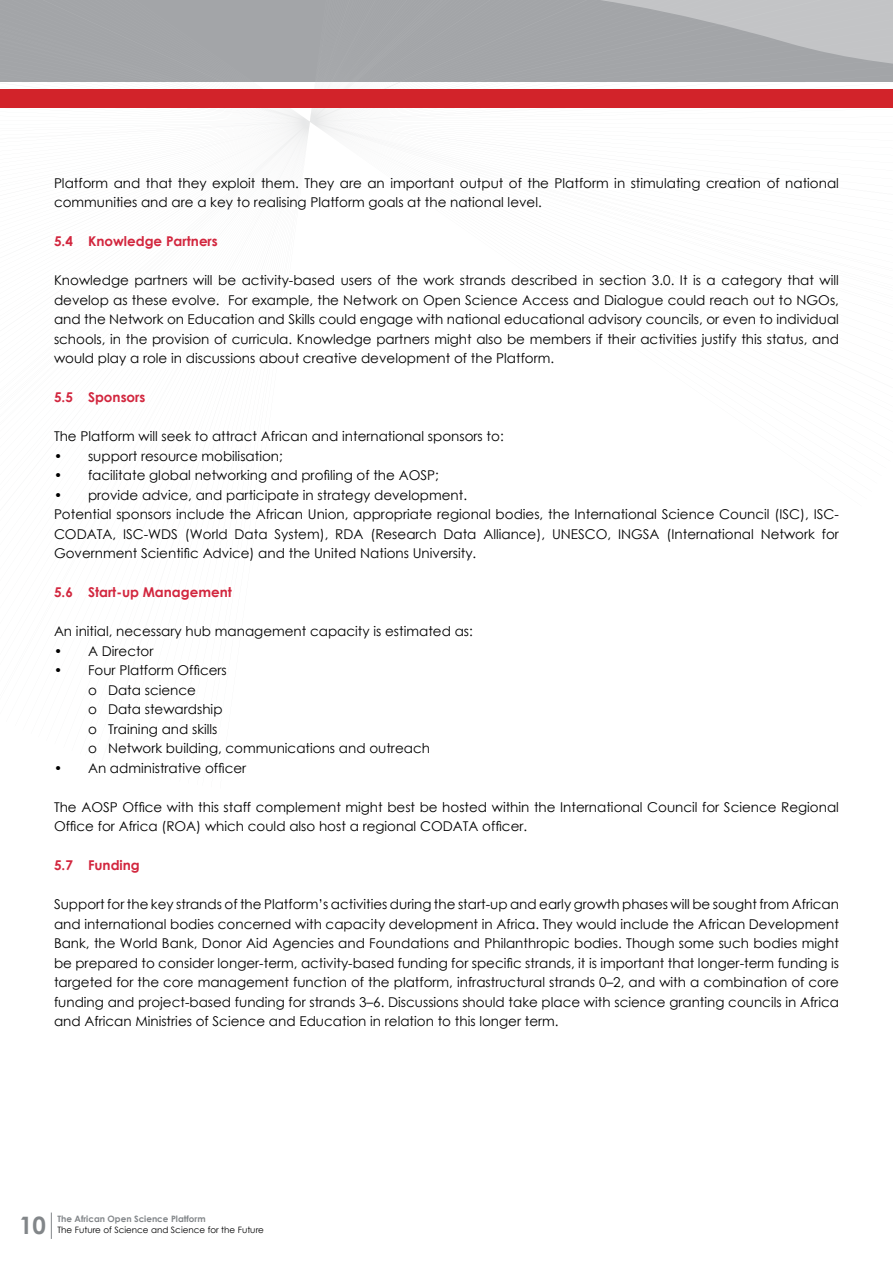
<style>
.page{position:relative;width:893px;height:1263px;background:#fff}
.page>*{position:absolute;margin:0;border:0;box-sizing:border-box;transform-origin:0 0}
.t1{font:700 24px "Century Gothic";color:#828689}
.t2{font:13.5px/19.5px "Century Gothic";color:#000}
.t3{font:700 13.5px "Century Gothic";color:#d2263e}
.t4{font:8.85px "Century Gothic";color:#000}
.t5{font:700 8.85px "Century Gothic";color:#828689}
</style>
<div class="page">
<svg style="left:51px;top:1212px;width:1px;height:27px"></svg>
<div style="left:684px;top:73px;width:209px;height:9px;background:#a3a5a8"></div>
<div style="left:498px;top:73px;width:186px;height:9px;background:#a3a5a8"></div>
<svg style="left:399px;top:73px;width:99px;height:10px"></svg>
<svg style="left:0;top:0;width:399px;height:155px;fill:#a5a7aa"></svg>
<div style="left:0;top:89px;width:893px;height:19px;background:#d2232a"></div>
<svg style="left:336px;top:0;width:557px;height:73px;background:#abacaf"></svg>
<hr style="left:892px;top:1033px;width:1px;height:91px;background:#cfd1d2">
<p class="t2" style="left:54px;top:173px;width:786px">Platform and that they exploit them. They are an important output of the Platform in stimulating creation of national communities and are a key to realising Platform goals at the national level.</p>
<p class="t3" style="left:54px;top:231px;width:165px">5.4 Knowledge Partners</p>
<p class="t2" style="left:54px;top:270px;width:786px;text-align:justify">Knowledge partners will be activity-based users of the work strands described in section 3.0. It is a category that will develop as these evolve. For example, the Network on Open Science Access and Dialogue could reach out to NGOs, and the Network on Education and Skills could engage with national educational advisory councils, or even to individual schools, in the provision of curricula. Knowledge partners might also be members if their activities justify this status, and would play a role in discussions about creative development of the Platform.</p>
<p class="t3" style="left:54px;top:387px;width:93px">5.5 Sponsors</p>
<p class="t2" style="left:54px;top:426px;width:451px">The Platform will seek to attract African and international sponsors to:</p>
<p class="t2" style="left:54px;top:446px;width:230px">• support resource mobilisation;</p>
<p class="t2" style="left:54px;top:465px;width:386px">• facilitate global networking and profiling of the AOSP;</p>
<p class="t2" style="left:54px;top:485px;width:786px">• provide advice, and participate in strategy development.<br>Potential sponsors include the African Union, appropriate regional bodies, the International Science Council (ISC), ISC-CODATA, ISC-WDS (World Data System), RDA (Research Data Alliance), UNESCO, INGSA (International Network for Government Scientific Advice) and the United Nations University.</p>
<p class="t3" style="left:54px;top:582px;width:179px">5.6 Start-up Management</p>
<p class="t2" style="left:54px;top:621px;width:420px">An initial, necessary hub management capacity is estimated as:</p>
<p class="t2" style="left:54px;top:641px;width:101px">• A Director</p>
<p class="t2" style="left:88px;top:660px;width:343px;text-indent:-34px">• Four Platform Officers<br>o Data science<br>o Data stewardship<br>o Training and skills<br>o Network building, communications and outreach</p>
<p class="t2" style="left:54px;top:758px;width:194px">• An administrative officer</p>
<p class="t2" style="left:54px;top:797px;width:786px">The AOSP Office with this staff complement might best be hosted within the International Council for Science Regional<br>Office for Africa (ROA) which could also host a regional CODATA officer.</p>
<p class="t3" style="left:54px;top:855px;width:87px">5.7 Funding</p>
<p class="t2" style="left:54px;top:894px;width:786px;text-align:justify">Support for the key strands of the Platform’s activities during the start-up and early growth phases will be sought from African and international bodies concerned with capacity development in Africa. They would include the African Development Bank, the World Bank, Donor Aid Agencies and Foundations and Philanthropic bodies. Though some such bodies might be prepared to consider longer-term, activity-based funding for specific strands, it is important that longer-term funding is targeted for the core management function of the platform, infrastructural strands 0–2, and with a combination of core funding and project-based funding for strands 3–6. Discussions should take place with science granting councils in Africa and African Ministries of Science and Education in relation to this longer term.</p>
<p class="t5" style="left:58px;top:1212px;width:150px">The African Open Science Platform</p>
<h1 class="t1" style="left:19px;top:1206px;width:28px">10</h1>
<p class="t4" style="left:58px;top:1223px;width:208px">The Future of Science and Science for the Future</p>
</div>
